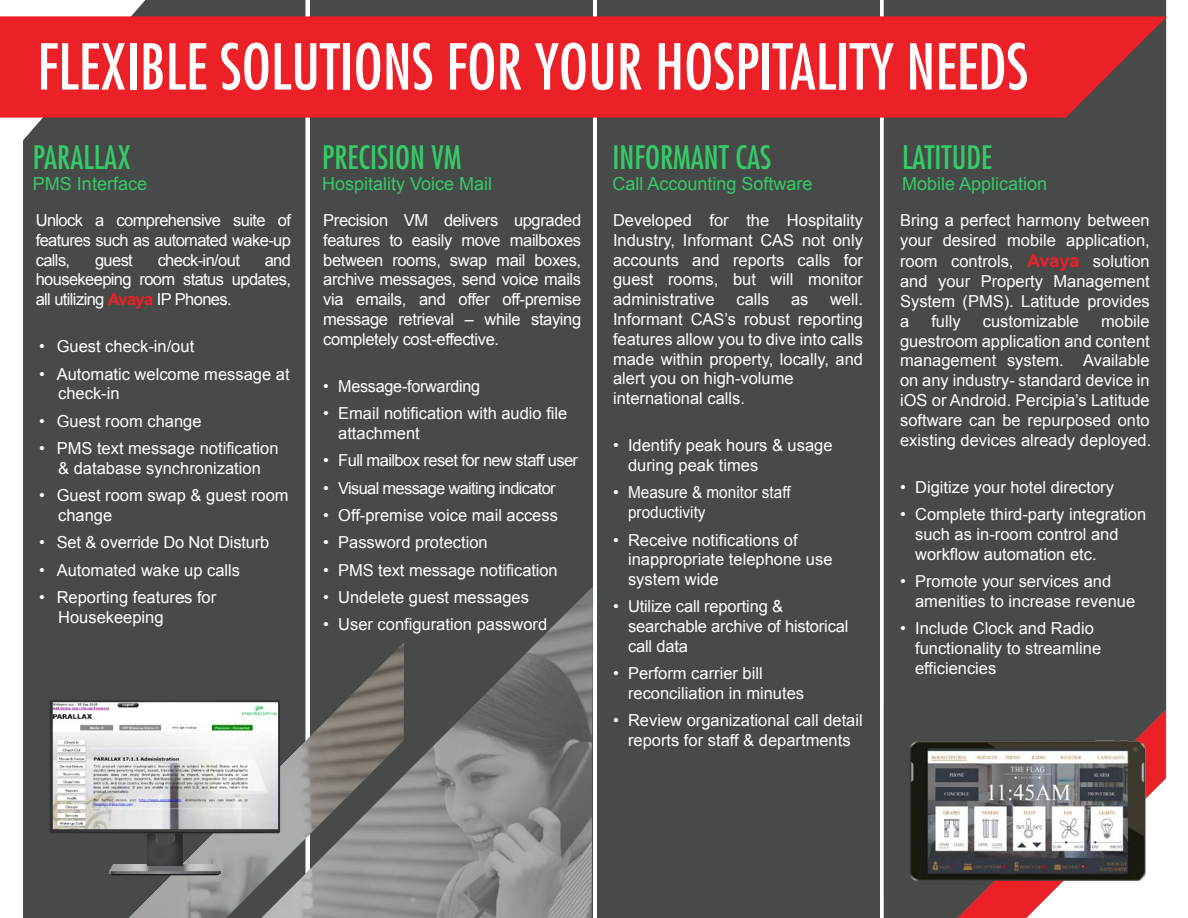
<style>
.page{position:relative;width:1188px;height:918px;background:#fff}
.page>*{position:absolute;margin:0;border:0;box-sizing:border-box;transform-origin:0 0}
.t1{font:condensed 61.5px "Futura Std";color:#fff}
.t2{font:condensed 31.5px "Futura Std";color:#3c6}
.t3{font:18px "Arial";color:#3c6}
.t4{font:16.5px/19.8px "Arial";color:#fff}
.t5{font:16.5px "Arial";letter-spacing:-.035em;color:#fff}
.t6{font:16.5px "Arial";letter-spacing:-.04em;color:#fff}
.s1{font-weight:700;color:#ec2027}
.s2{font-weight:700;font-size:18px;color:#ec2027}
</style>
<div class="page">
<div style="left:884px;top:0;width:282px;height:918px;background:#484949"></div>
<hr style="left:884px;top:704px;width:1px;height:192px;background:#484949">
<div style="left:23px;top:0;width:282px;height:918px;background:#484949"></div>
<div style="left:310px;top:0;width:282px;height:918px;background:#484949"></div>
<div style="left:597px;top:0;width:282px;height:918px;background:#484949"></div>
<svg style="left:184px;top:587px;width:409px;height:331px"></svg>
<svg style="left:58px;top:643px;width:346px;height:275px;background:#6c6c6b"></svg>
<svg style="left:1150px;top:710px;width:17px;height:208px"></svg>
<img style="left:906px;top:689px;width:244px;height:229px">
<div style="left:0;top:16px;width:1167px;height:102px;background:#ec2027"></div>
<svg style="left:50px;top:700px;width:230px;height:175px"></svg>
<h1 class="t1" style="left:37px;top:30px;width:993px">FLEXIBLE SOLUTIONS FOR YOUR HOSPITALITY NEEDS</h1>
<h2 class="t2" style="left:33px;top:138px;width:99px">PARALLAX</h2>
<p class="t3" style="left:33px;top:172px;width:116px">PMS Interface</p>
<p class="t4" style="left:36px;top:211px;width:257px;text-align:justify">Unlock a comprehensive suite of features such as automated wake-up calls,</p>
<p class="t4" style="left:95px;top:250px;width:39px">guest</p>
<p class="t5" style="left:158px;top:249px;width:84px">check-in/out</p>
<p class="t4" style="left:36px;top:250px;width:257px;text-align:justify;text-indent:229px">and housekeeping room status updates, all utilizing <span class="s1">Avaya</span> IP Phones.</p>
<p class="t4" style="left:39px;top:337px;width:157px">• Guest check-in/out</p>
<p class="t4" style="left:58px;top:364px;width:233px;text-indent:-19px">• Automatic welcome message at check-in</p>
<p class="t4" style="left:39px;top:411px;width:164px">• Guest room change</p>
<p class="t4" style="left:39px;top:439px;width:241px;text-align:center">• PMS text message notification &amp; database synchronization</p>
<p class="t4" style="left:58px;top:486px;width:232px;text-indent:-19px">• Guest room swap &amp; guest room change</p>
<p class="t4" style="left:39px;top:533px;width:232px">• Set &amp; override Do Not Disturb</p>
<p class="t4" style="left:39px;top:560px;width:202px">• Automated wake up calls</p>
<p class="t4" style="left:58px;top:587px;width:160px;text-indent:-19px">• Reporting features for<br>Housekeeping</p>
<h2 class="t2" style="left:322px;top:138px;width:141px">PRECISION VM</h2>
<p class="t3" style="left:322px;top:172px;width:172px">Hospitality Voice Mail</p>
<p class="t4" style="left:323px;top:211px;width:259px;text-align:justify">Precision VM delivers upgraded features to easily move mailboxes between rooms, swap mail boxes, archive messages, send voice mails via emails, and offer off-premise message retrieval – while staying completely cost-effective.</p>
<p class="t4" style="left:323px;top:376px;width:159px">• Message-forwarding</p>
<p class="t4" style="left:338px;top:404px;width:231px;text-indent:-15px">• Email notification with audio file attachment</p>
<p class="t5" style="left:323px;top:450px;width:256px">• Full mailbox reset for new staff user</p>
<p class="t6" style="left:323px;top:477px;width:234px">• Visual message waiting indicator</p>
<p class="t4" style="left:323px;top:505px;width:236px">• Off-premise voice mail access</p>
<p class="t4" style="left:323px;top:533px;width:166px">• Password protection</p>
<p class="t4" style="left:323px;top:560px;width:236px">• PMS text message notification</p>
<p class="t4" style="left:323px;top:587px;width:207px">• Undelete guest messages</p>
<p class="t4" style="left:323px;top:615px;width:226px">• User configuration password</p>
<h2 class="t2" style="left:613px;top:138px;width:160px">INFORMANT CAS</h2>
<p class="t3" style="left:613px;top:172px;width:202px">Call Accounting Software</p>
<p class="t4" style="left:613px;top:211px;width:251px;text-align:justify">Developed for the Hospitality Industry, Informant CAS not only accounts and reports calls for guest rooms, but will monitor administrative</p>
<p class="t4" style="left:613px;top:290px;width:251px;text-indent:217px">well.<br>Informant CAS’s robust reporting features allow you to dive into calls made within property, locally, and alert you on high-volume international calls.</p>
<p class="t4" style="left:628px;top:436px;width:206px;text-indent:-15px">• Identify peak hours &amp; usage during peak times</p>
<p class="t4" style="left:628px;top:483px;width:164px;text-indent:-15px">• Measure &amp; monitor staff productivity</p>
<p class="t4" style="left:628px;top:530px;width:206px;text-indent:-15px">• Receive notifications of inappropriate telephone use system wide</p>
<p class="t4" style="left:628px;top:597px;width:222px;text-indent:-15px">• Utilize call reporting &amp; searchable archive of historical call data</p>
<p class="t4" style="left:628px;top:664px;width:178px;text-indent:-15px">• Perform carrier bill reconciliation in minutes</p>
<p class="t4" style="left:613px;top:711px;width:251px;text-align:center">• Review organizational call detail reports for staff &amp; departments</p>
<p class="t4" style="left:736px;top:290px;width:35px">calls</p>
<p class="t4" style="left:791px;top:290px;width:19px">as</p>
<h2 class="t2" style="left:902px;top:138px;width:91px">LATITUDE</h2>
<p class="t3" style="left:902px;top:172px;width:147px">Mobile Application</p>
<p class="t4" style="left:900px;top:211px;width:251px">Bring a perfect harmony between your desired mobile application,</p>
<p class="t4" style="left:900px;top:252px;width:251px;text-align:justify">room controls, <span class="s2">Avaya</span> solution and your Property Management System (PMS). Latitude provides a</p>
<p class="t4" style="left:931px;top:311px;width:31px">fully</p>
<p class="t4" style="left:983px;top:311px;width:98px">customizable</p>
<p class="t4" style="left:900px;top:311px;width:253px;text-align:justify;text-indent:201px">mobile guestroom application and content management system. Available on any industry- standard device in iOS or Android. Percipia’s Latitude software can be repurposed onto existing devices already deployed.</p>
<p class="t4" style="left:900px;top:477px;width:215px">• Digitize your hotel directory</p>
<p class="t4" style="left:915px;top:505px;width:233px;text-indent:-15px">• Complete third-party integration such as in-room control and workflow automation etc.</p>
<p class="t4" style="left:915px;top:571px;width:222px;text-indent:-15px">• Promote your services and amenities to increase revenue</p>
<p class="t4" style="left:915px;top:619px;width:188px;text-indent:-15px">• Include Clock and Radio functionality to streamline efficiencies</p>
</div>
